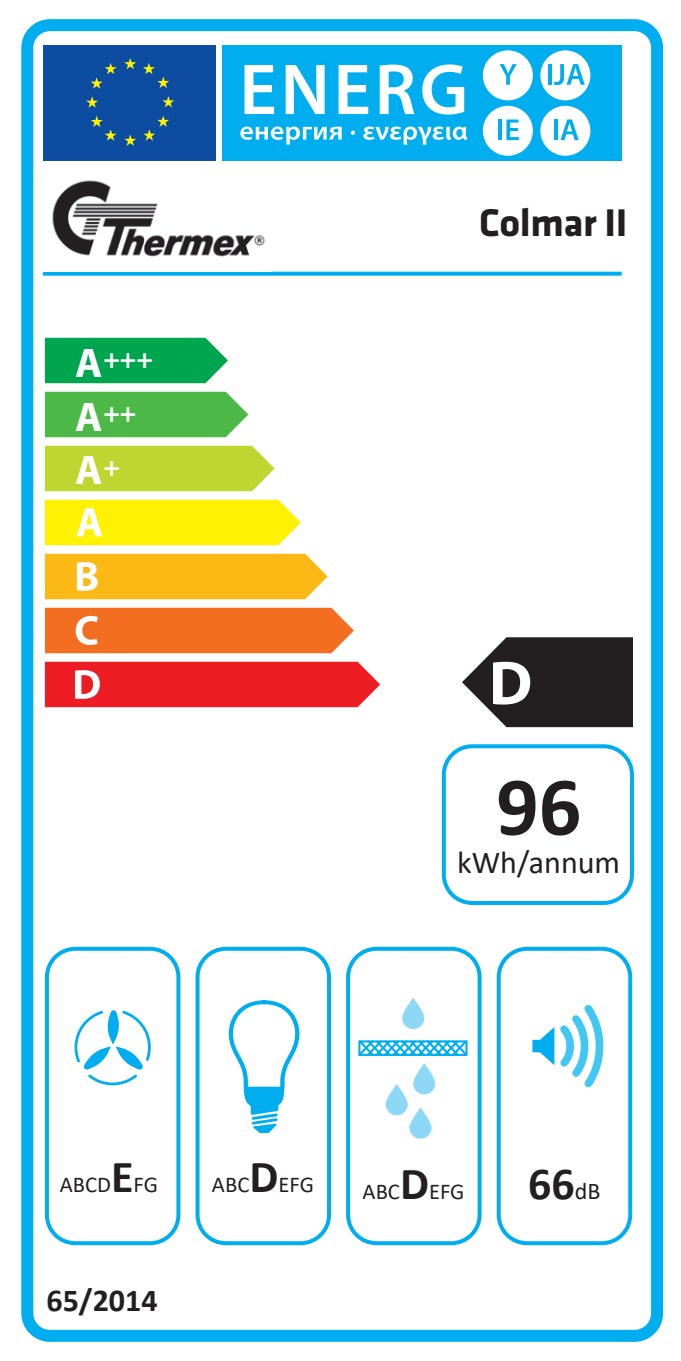
<style>
.page{position:relative;width:681px;height:1361px;background:#fff}
.page>*{position:absolute;margin:0;border:0;box-sizing:border-box;transform-origin:0 0}
.t1{font:700 84px "Calibri";color:#231f20}
.t2{font:700 46px "Calibri";color:#231f20}
.t3{font:700 41.6px "Myriad Pro";color:#fff}
.t4{font:700 40px "Klavika";letter-spacing:-.01em;color:#231f20}
.t5{font:32px "Calibri";color:#231f20}
.t6{font:700 32px "Calibri";color:#231f20}
.t7{font:700 27.6px/54.8px "Myriad Pro";color:#fff}
.t8{font:22.4px "Calibri";color:#231f20}
.s1{font-size:41.6px}
.s2{font-weight:700;font-size:46px}
.s3{font-weight:400;font-size:24px}
</style>
<div class="page">
<div style="left:45px;top:446px;width:229px;height:45px;background:#bed630"></div>
<div style="left:45px;top:392px;width:203px;height:45px;background:#4cb848"></div>
<div style="left:45px;top:338px;width:183px;height:45px;background:#00a54f"></div>
<svg style="left:45px;top:500px;width:256px;height:45px;background:#fff213"></svg>
<svg style="left:45px;top:554px;width:282px;height:45px;background:#fcbc23"></svg>
<div style="left:45px;top:608px;width:309px;height:45px;background:#f36e21"></div>
<div style="left:45px;top:662px;width:335px;height:45px;background:#ee1d23"></div>
<div style="left:21px;top:19px;width:641px;height:1323px;border:12px solid #00aeef;border-radius:23px"></div>
<div style="left:44px;top:45px;width:172px;height:115px;background:#0d4da1"></div>
<div style="left:222px;top:45px;width:399px;height:115px;background:#00aeef"></div>
<svg style="left:143px;top:63px;width:26px;height:25px"></svg>
<svg style="left:124px;top:58px;width:12px;height:11px"></svg>
<svg style="left:91px;top:63px;width:26px;height:26px"></svg>
<svg style="left:86px;top:96px;width:12px;height:12px"></svg>
<svg style="left:91px;top:116px;width:26px;height:25px"></svg>
<svg style="left:124px;top:134px;width:12px;height:12px"></svg>
<svg style="left:143px;top:115px;width:26px;height:26px"></svg>
<svg style="left:162px;top:96px;width:12px;height:11px"></svg>
<svg style="left:244px;top:65px;width:30px;height:49px"></svg>
<svg style="left:285px;top:65px;width:39px;height:49px"></svg>
<svg style="left:338px;top:65px;width:30px;height:49px"></svg>
<svg style="left:379px;top:65px;width:35px;height:49px"></svg>
<svg style="left:422px;top:64px;width:42px;height:51px"></svg>
<svg style="left:240px;top:127px;width:101px;height:18px"></svg>
<svg style="left:350px;top:131px;width:5px;height:4px"></svg>
<svg style="left:363px;top:127px;width:104px;height:18px"></svg>
<div style="left:482px;top:50px;width:50px;height:50px;background:#fff;border-radius:50%"></div>
<svg style="left:499px;top:64px;width:17px;height:21px"></svg>
<div style="left:540px;top:50px;width:50px;height:50px;background:#fff;border-radius:50%"></div>
<div style="left:482px;top:106px;width:50px;height:50px;background:#fff;border-radius:50%"></div>
<hr style="left:498px;top:119px;width:4px;height:21px;background:#00aeef">
<svg style="left:506px;top:119px;width:12px;height:21px"></svg>
<div style="left:540px;top:106px;width:50px;height:50px;background:#fff;border-radius:50%"></div>
<svg style="left:548px;top:64px;width:3px;height:21px"></svg>
<svg style="left:554px;top:64px;width:30px;height:21px"></svg>
<svg style="left:554px;top:119px;width:3px;height:21px"></svg>
<svg style="left:560px;top:119px;width:18px;height:21px"></svg>
<svg style="left:43px;top:272px;width:578px;height:4px;background:#14b4f0"></svg>
<div style="left:45px;top:947px;width:135px;height:298px;border:4px solid #00aeef;border-radius:28px"></div>
<div style="left:441px;top:744px;width:192px;height:161px;border:4px solid #00aeef;border-radius:28px"></div>
<div style="left:195px;top:947px;width:136px;height:298px;border:4px solid #00aeef;border-radius:28px"></div>
<div style="left:346px;top:947px;width:135px;height:298px;border:4px solid #00aeef;border-radius:28px"></div>
<div style="left:496px;top:947px;width:136px;height:298px;border:4px solid #00aeef;border-radius:28px"></div>
<svg style="left:532px;top:1004px;width:71px;height:84px"></svg>
<svg style="left:402px;top:998px;width:22px;height:31px"></svg>
<svg style="left:358px;top:1040px;width:110px;height:16px"></svg>
<svg style="left:385px;top:1084px;width:22px;height:31px"></svg>
<svg style="left:413px;top:1063px;width:22px;height:31px"></svg>
<svg style="left:409px;top:1107px;width:22px;height:31px"></svg>
<svg style="left:74px;top:1010px;width:77px;height:75px"></svg>
<svg style="left:231px;top:1000px;width:69px;height:134px"></svg>
<svg style="left:462px;top:637px;width:170px;height:90px"></svg>
<img style="left:52px;top:180px;width:213px;height:77px">
<p class="t7" style="left:75px;top:330px;width:79px"><span class="s1">A</span>+++<br><span class="s1">A</span>++</p>
<p class="t3" style="left:75px;top:443px;width:46px">A<sup>+</sup></p>
<p class="t4" style="left:479px;top:201px;width:150px">Colmar II</p>
<p class="t1" style="left:496px;top:747px;width:87px">96</p>
<p class="t5" style="left:457px;top:840px;width:164px">kWh/annum</p>
<p class="t8" style="left:60px;top:1169px;width:100px">ABCD<span class="s2">E</span>FG</p>
<p class="t6" style="left:46px;top:1277px;width:113px">65/2014</p>
<p class="t8" style="left:212px;top:1169px;width:103px">ABC<span class="s2">D</span>EFG</p>
<p class="t8" style="left:362px;top:1176px;width:103px">ABC<span class="s2">D</span>EFG</p>
<p class="t2" style="left:528px;top:1151px;width:74px">66<span class="s3">dB</span></p>
</div>
